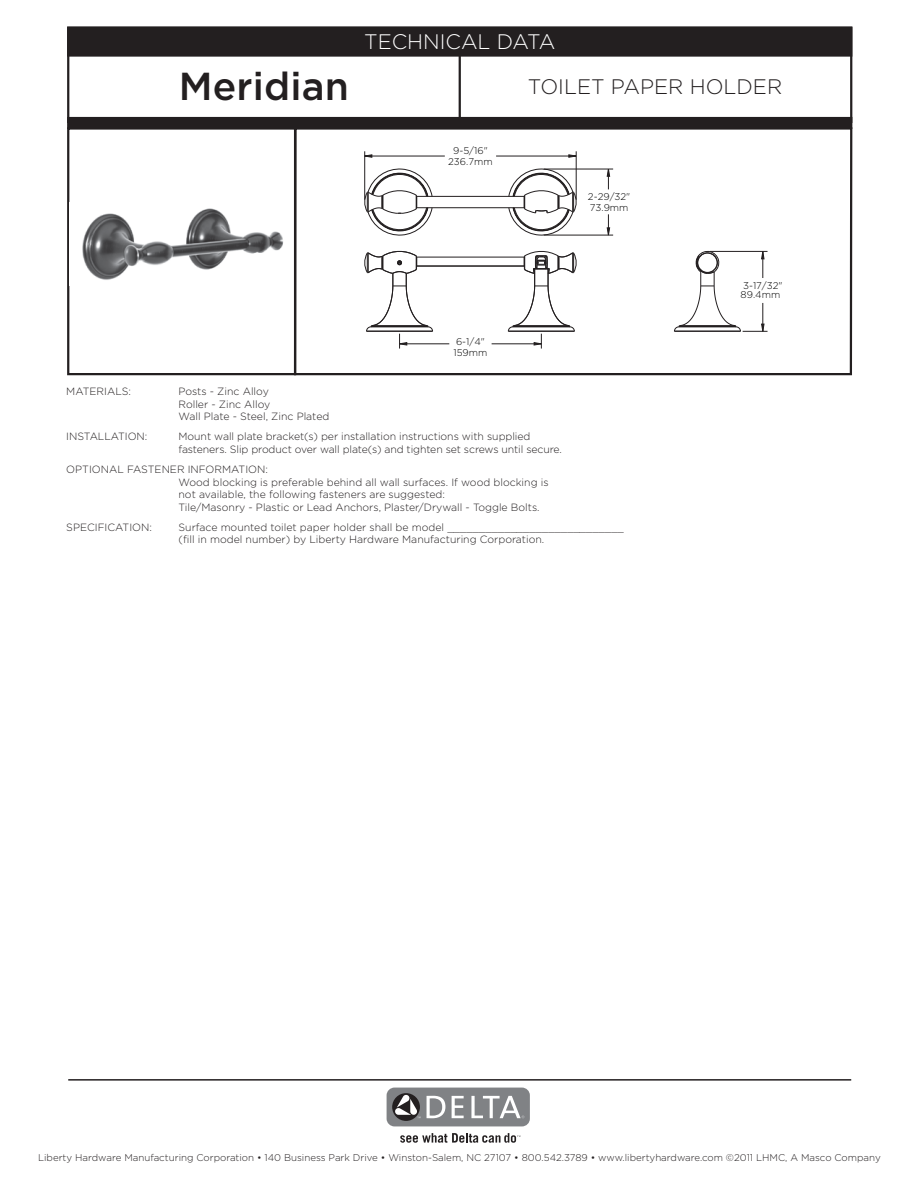
<style>
.page{position:relative;width:918px;height:1188px;background:#fff}
.page>*{position:absolute;margin:0;border:0;box-sizing:border-box;transform-origin:0 0}
.t1{font:500 39px "Gotham";letter-spacing:.005em;color:#231f20}
.t2{font:300 21px "Gotham";color:#231f20}
.t3{font:300 21px "Gotham";color:#fff}
.t4{font:300 10.5px/12.6px "Gotham";color:#231f20}
.t5{font:300 9.75px "Gotham";color:#231f20}
.t6{font:300 9.75px/10.9px "Gotham";color:#010101}
</style>
<div class="page">
<hr style="left:459px;top:48px;width:2px;height:76px;background:#231f20">
<div style="left:67px;top:27px;width:785px;height:30px;background:#231f20;border:2px solid #231f20"></div>
<div style="left:67px;top:117px;width:785px;height:12px;background:#231f20"></div>
<div style="left:67px;top:127px;width:229px;height:248px;border:2px solid #231f20"></div>
<div style="left:294px;top:127px;width:558px;height:248px;border:2px solid #231f20"></div>
<hr style="left:68px;top:1079px;width:783px;height:2px;background:#231f20">
<div style="left:387px;top:1088px;width:143px;height:38px;background:#808285;border-radius:8px"></div>
<svg style="left:392px;top:1093px;width:28px;height:28px"></svg>
<svg style="left:427px;top:1096px;width:18px;height:22px"></svg>
<svg style="left:452px;top:1096px;width:12px;height:22px"></svg>
<svg style="left:471px;top:1096px;width:53px;height:22px"></svg>
<svg style="left:395px;top:1095px;width:26px;height:23px"></svg>
<svg style="left:400px;top:1133px;width:120px;height:10px"></svg>
<hr style="left:364px;top:151px;width:1px;height:49px;background:#231f20">
<hr style="left:544px;top:235px;width:69px;height:1px;background:#231f20">
<hr style="left:417px;top:207px;width:107px;height:1px;background:#231f20">
<hr style="left:417px;top:196px;width:107px;height:1px;background:#231f20">
<hr style="left:544px;top:169px;width:69px;height:1px;background:#231f20">
<hr style="left:496px;top:156px;width:80px;height:1px;background:#231f20">
<hr style="left:365px;top:156px;width:80px;height:1px;background:#231f20">
<hr style="left:576px;top:151px;width:1px;height:49px;background:#231f20">
<hr style="left:492px;top:343px;width:49px;height:1px;background:#231f20">
<hr style="left:400px;top:343px;width:49px;height:1px;background:#231f20">
<hr style="left:417px;top:257px;width:107px;height:1px;background:#231f20">
<hr style="left:417px;top:266px;width:107px;height:1px;background:#231f20">
<svg style="left:364px;top:168px;width:69px;height:68px"></svg>
<svg style="left:508px;top:168px;width:69px;height:68px"></svg>
<svg style="left:364px;top:154px;width:9px;height:4px"></svg>
<svg style="left:568px;top:154px;width:9px;height:4px"></svg>
<svg style="left:364px;top:250px;width:70px;height:99px"></svg>
<svg style="left:507px;top:251px;width:70px;height:98px"></svg>
<svg style="left:674px;top:251px;width:94px;height:81px"></svg>
<svg style="left:606px;top:214px;width:5px;height:22px"></svg>
<svg style="left:606px;top:168px;width:5px;height:21px"></svg>
<img style="left:82px;top:208px;width:201px;height:72px">
<h1 class="t1" style="left:179px;top:64px;width:172px">Meridian</h1>
<h2 class="t3" style="left:364px;top:30px;width:193px">TECHNICAL DATA</h2>
<p class="t6" style="left:448px;top:145px;width:46px;text-align:center">9-5/16"<br>236.7mm</p>
<h2 class="t2" style="left:528px;top:75px;width:256px">TOILET PAPER HOLDER</h2>
<p class="t6" style="left:588px;top:191px;width:44px">2-29/32"<br>73.9mm</p>
<p class="t6" style="left:453px;top:336px;width:35px">6-1/4"<br>159mm</p>
<p class="t6" style="left:741px;top:281px;width:43px;line-height:8.9px">3-17/32"<br>89.4mm</p>
<p class="t4" style="left:66px;top:385px;width:66px">MATERIALS:</p>
<p class="t4" style="left:179px;top:385px;width:152px">Posts - Zinc Alloy<br>Roller - Zinc Alloy<br>Wall Plate - Steel, Zinc Plated</p>
<p class="t4" style="left:66px;top:430px;width:83px">INSTALLATION:</p>
<p class="t4" style="left:179px;top:430px;width:385px">Mount wall plate bracket(s) per installation instructions with supplied fasteners. Slip product over wall plate(s) and tighten set screws until secure.</p>
<p class="t4" style="left:179px;top:463px;width:372px;text-indent:-112px">OPTIONAL FASTENER INFORMATION:<br>Wood blocking is preferable behind all wall surfaces. If wood blocking is not available, the following fasteners are suggested:<br>Tile/Masonry - Plastic or Lead Anchors, Plaster/Drywall - Toggle Bolts.</p>
<p class="t4" style="left:66px;top:521px;width:87px">SPECIFICATION:</p>
<p class="t4" style="left:179px;top:521px;width:447px">Surface mounted toilet paper holder shall be model ____________________________ (fill in model number) by Liberty Hardware Manufacturing Corporation.</p>
<p class="t5" style="left:38px;top:1152px;width:844px">Liberty Hardware Manufacturing Corporation • 140 Business Park Drive • Winston-Salem, NC 27107 • 800.542.3789 • www.libertyhardware.com ©2011 LHMC, A Masco Company</p>
</div>
